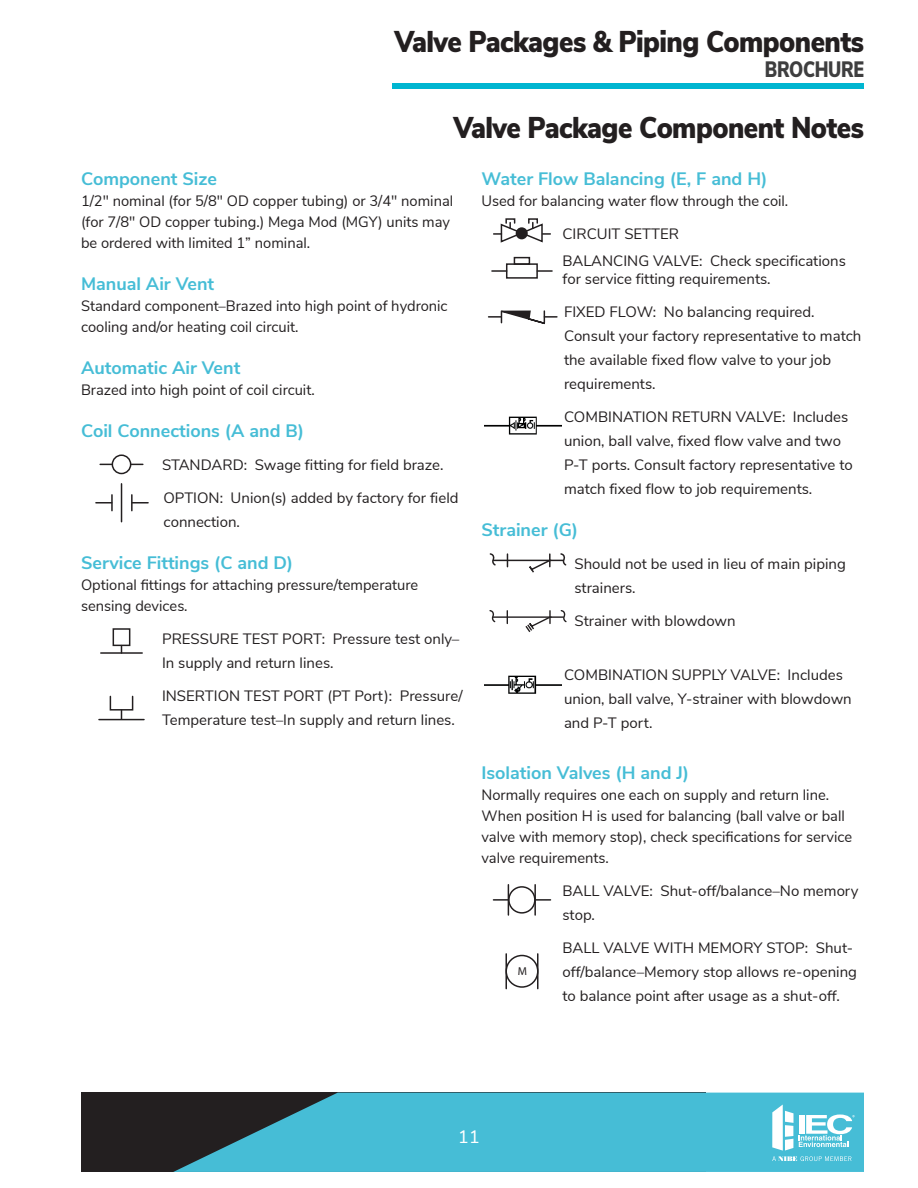
<style>
.page{position:relative;width:918px;height:1188px;background:#fff}
.page>*{position:absolute;margin:0;border:0;box-sizing:border-box;transform-origin:0 0}
.t1{font:900 30px "Nunito Sans";letter-spacing:-.02em;color:#231f20;scale:.9 1}
.t2{font:900 22.35px "Nunito Sans";letter-spacing:-.02em;color:#3e3e3f;scale:.8 1}
.t3{font:700 18px "Nunito Sans";color:#46bdd6}
.t4{font:18px "Nunito Sans";color:#fff}
.t5{font:15px/24px "Nunito Sans";color:#231f20}
.t6{font:11.55px "Myriad Pro";color:#231f20}
</style>
<div class="page">
<div style="left:393px;top:83px;width:471px;height:6px;background:#00b6d1"></div>
<div style="left:81px;top:1093px;width:625px;height:79px;background:#231f20"></div>
<svg style="left:173px;top:1093px;width:691px;height:79px;background:#41a8be"></svg>
<svg style="left:772px;top:1105px;width:83px;height:56px"></svg>
<div style="left:505px;top:218px;width:10px;height:6px;border:2px solid #231f20"></div>
<svg style="left:494px;top:222px;width:56px;height:21px"></svg>
<div style="left:528px;top:218px;width:10px;height:6px;border:2px solid #231f20"></div>
<div style="left:506px;top:263px;width:32px;height:16px;border:2px solid #231f20"></div>
<div style="left:514px;top:257px;width:16px;height:8px;border:2px solid #231f20"></div>
<svg style="left:492px;top:270px;width:15px;height:2px"></svg>
<svg style="left:537px;top:270px;width:15px;height:2px"></svg>
<svg style="left:489px;top:310px;width:68px;height:15px"></svg>
<img style="left:484px;top:416px;width:77px;height:19px">
<svg style="left:489px;top:553px;width:78px;height:79px"></svg>
<img style="left:484px;top:675px;width:77px;height:19px">
<div style="left:508px;top:886px;width:28px;height:28px;border:2px solid #231f20;border-radius:50%"></div>
<hr style="left:508px;top:885px;width:1px;height:30px;background:#231f20">
<hr style="left:534px;top:885px;width:2px;height:30px;background:#231f20">
<svg style="left:493px;top:899px;width:15px;height:2px"></svg>
<svg style="left:536px;top:899px;width:15px;height:2px"></svg>
<div style="left:505px;top:955px;width:34px;height:33px;border:2px solid #231f20;border-radius:50%"></div>
<hr style="left:505px;top:954px;width:2px;height:35px;background:#231f20">
<hr style="left:537px;top:954px;width:2px;height:35px;background:#231f20">
<div style="left:112px;top:454px;width:19px;height:20px;border:2px solid #231f20;border-radius:50%"></div>
<svg style="left:100px;top:464px;width:12px;height:1px"></svg>
<svg style="left:131px;top:464px;width:12px;height:1px"></svg>
<svg style="left:96px;top:495px;width:17px;height:16px"></svg>
<svg style="left:131px;top:495px;width:17px;height:16px"></svg>
<hr style="left:121px;top:484px;width:1px;height:38px;background:#231f20">
<hr style="left:101px;top:652px;width:41px;height:2px;background:#231f20">
<div style="left:113px;top:628px;width:17px;height:18px;border:2px solid #231f20"></div>
<hr style="left:99px;top:719px;width:45px;height:1px;background:#231f20">
<div style="left:110px;top:696px;width:23px;height:15px;border:2px solid #231f20"></div>
<h1 class="t1" style="left:394px;top:19px;width:523px">Valve Packages &amp; Piping Components</h1>
<h2 class="t2" style="left:765px;top:53px;width:125px">BROCHURE</h2>
<h1 class="t1" style="left:453px;top:106px;width:458px">Valve Package Component Notes</h1>
<p class="t3" style="left:482px;top:165px;width:287px">Water Flow Balancing (E, F and H)</p>
<p class="t5" style="left:482px;top:187px;width:308px">Used for balancing water flow through the coil.</p>
<p class="t5" style="left:562px;top:219px;width:285px;line-height:27px">CIRCUIT SETTER<br>BALANCING VALVE: Check specifications</p>
<p class="t5" style="left:562px;top:265px;width:210px">for service fitting requirements.</p>
<p class="t5" style="left:564px;top:298px;width:299px">FIXED FLOW: No balancing required.<br>Consult your factory representative to match the available fixed flow valve to your job requirements.</p>
<p class="t5" style="left:564px;top:403px;width:290px">COMBINATION RETURN VALVE: Includes union, ball valve, fixed flow valve and two P-T ports. Consult factory representative to match fixed flow to job requirements.</p>
<p class="t3" style="left:482px;top:516px;width:98px">Strainer (G)</p>
<p class="t5" style="left:574px;top:550px;width:273px">Should not be used in lieu of main piping strainers.</p>
<p class="t5" style="left:574px;top:607px;width:163px">Strainer with blowdown</p>
<p class="t3" style="left:81px;top:165px;width:137px">Component Size</p>
<p class="t5" style="left:81px;top:189px;width:374px;line-height:21px">1/2" nominal (for 5/8" OD copper tubing) or 3/4" nominal (for 7/8" OD copper tubing.) Mega Mod (MGY) units may be ordered with limited 1” nominal.</p>
<p class="t3" style="left:81px;top:270px;width:135px">Manual Air Vent</p>
<p class="t5" style="left:81px;top:294px;width:368px;line-height:21px">Standard component–Brazed into high point of hydronic cooling and/or heating coil circuit.</p>
<p class="t3" style="left:81px;top:354px;width:161px">Automatic Air Vent</p>
<p class="t5" style="left:81px;top:376px;width:235px">Brazed into high point of coil circuit.</p>
<p class="t3" style="left:81px;top:417px;width:225px">Coil Connections (A and B)</p>
<p class="t5" style="left:162px;top:451px;width:283px">STANDARD: Swage fitting for field braze.</p>
<p class="t5" style="left:164px;top:484px;width:297px">OPTION: Union(s) added by factory for field connection.</p>
<p class="t3" style="left:81px;top:549px;width:214px">Service Fittings (C and D)</p>
<p class="t5" style="left:81px;top:573px;width:339px;line-height:21px">Optional fittings for attaching pressure/temperature sensing devices.</p>
<p class="t5" style="left:162px;top:625px;width:299px">PRESSURE TEST PORT: Pressure test only–<br>In supply and return lines.</p>
<p class="t5" style="left:162px;top:682px;width:302px">INSERTION TEST PORT (PT Port): Pressure/<br>Temperature test–In supply and return lines.</p>
<p class="t5" style="left:564px;top:661px;width:289px">COMBINATION SUPPLY VALVE: Includes union, ball valve, Y-strainer with blowdown and P-T port.</p>
<p class="t3" style="left:482px;top:759px;width:209px">Isolation Valves (H and J)</p>
<p class="t5" style="left:482px;top:783px;width:372px;line-height:21px">Normally requires one each on supply and return line.<br>When position H is used for balancing (ball valve or ball valve with memory stop), check specifications for service valve requirements.</p>
<p class="t5" style="left:562px;top:877px;width:297px">BALL VALVE: Shut-off/balance–No memory stop.</p>
<p class="t6" style="left:518px;top:964px;width:11px">M</p>
<p class="t5" style="left:562px;top:934px;width:296px">BALL VALVE WITH MEMORY STOP: Shut&shy;off/balance–Memory stop allows re-opening to balance point after usage as a shut-off.</p>
<p class="t4" style="left:458px;top:1124px;width:24px">11</p>
</div>
